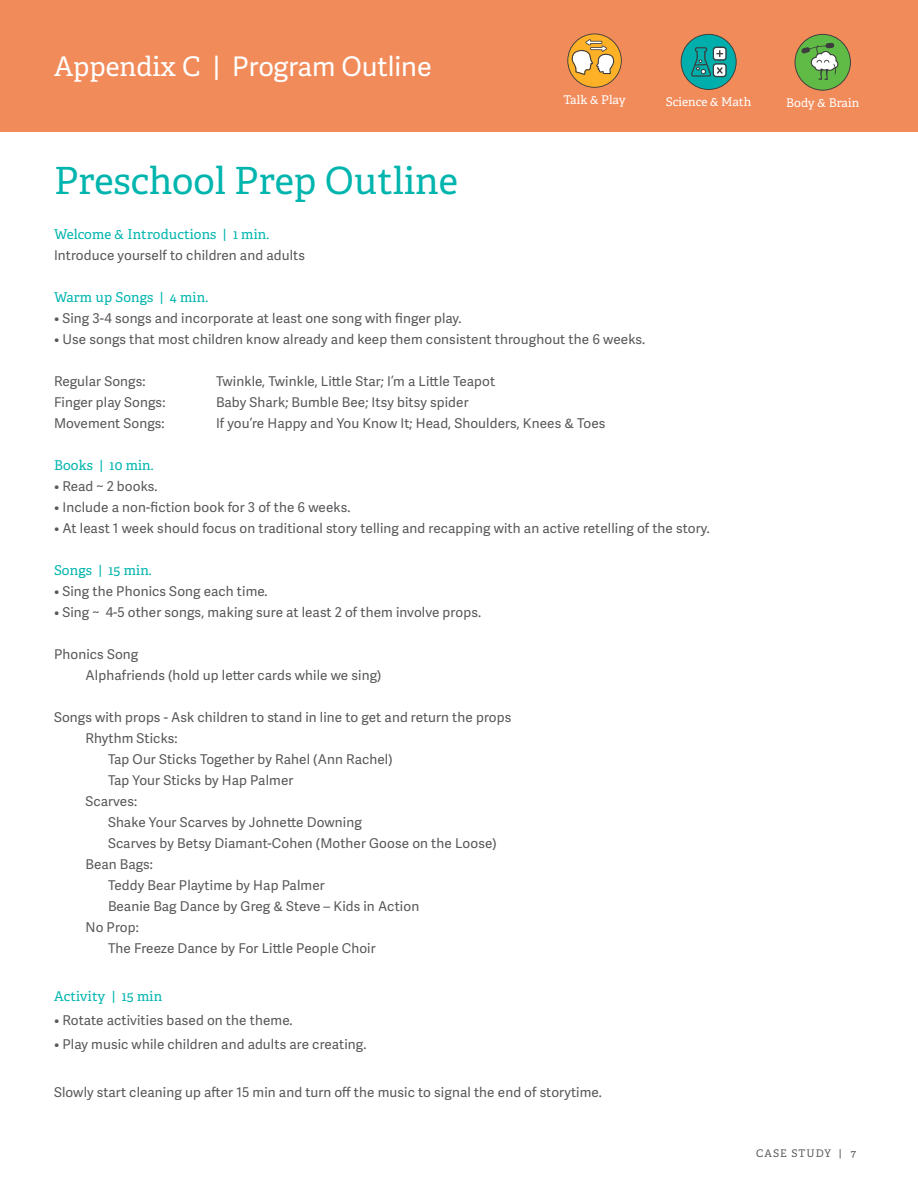
<style>
.page{position:relative;width:918px;height:1188px;background:#fff}
.page>*{position:absolute;margin:0;border:0;box-sizing:border-box;transform-origin:0 0}
.t1{font:37.5px "Adelle PE";color:#00b5ae}
.t2{font:27px "Adelle Sans";color:#fff}
.t3{font:13.5px "Adelle Sans";letter-spacing:.01em;color:#57585a}
.t4{font:13.5px "Adelle PE";letter-spacing:.01em;color:#00b5ae}
.t5{font:12px "Adelle PE";color:#fff}
.t6{font:10.5px "Adelle PE";letter-spacing:.1em;color:#57585a}
.s1{font-family:"Adelle PE"}
</style>
<div class="page">
<div style="left:0;top:0;width:918px;height:132px;background:#f28b5a"></div>
<svg style="left:795px;top:34px;width:56px;height:57px"></svg>
<svg style="left:681px;top:34px;width:56px;height:56px"></svg>
<svg style="left:567px;top:33px;width:55px;height:55px"></svg>
<p class="t2" style="left:54px;top:47px;width:379px"><span class="s1">Appendix C |</span> Program Outline</p>
<p class="t1" style="left:54px;top:154px;width:405px">Preschool Prep Outline</p>
<p class="t5" style="left:563px;top:91px;width:64px">Talk &amp; Play</p>
<p class="t5" style="left:666px;top:93px;width:87px">Science &amp; Math</p>
<p class="t5" style="left:786px;top:94px;width:75px">Body &amp; Brain</p>
<p class="t4" style="left:54px;top:224px;width:217px">Welcome &amp; Introductions | 1 min.</p>
<p class="t3" style="left:54px;top:245px;width:252px">Introduce yourself to children and adults</p>
<p class="t4" style="left:54px;top:287px;width:156px">Warm up Songs | 4 min.</p>
<p class="t3" style="left:54px;top:308px;width:409px">• Sing 3-4 songs and incorporate at least one song with finger play.</p>
<p class="t3" style="left:54px;top:329px;width:593px">• Use songs that most children know already and keep them consistent throughout the 6 weeks.</p>
<p class="t3" style="left:54px;top:371px;width:93px">Regular Songs:</p>
<p class="t3" style="left:216px;top:371px;width:281px">Twinkle, Twinkle, Little Star; I’m a Little Teapot</p>
<p class="t3" style="left:54px;top:392px;width:113px">Finger play Songs:</p>
<p class="t3" style="left:216px;top:392px;width:254px">Baby Shark; Bumble Bee; Itsy bitsy spider</p>
<p class="t3" style="left:54px;top:413px;width:112px">Movement Songs:</p>
<p class="t3" style="left:216px;top:413px;width:391px">If you’re Happy and You Know It; Head, Shoulders, Knees &amp; Toes</p>
<p class="t4" style="left:54px;top:455px;width:101px">Books | 10 min.</p>
<p class="t3" style="left:54px;top:476px;width:105px">• Read ~ 2 books.</p>
<p class="t3" style="left:54px;top:497px;width:298px">• Include a non-fiction book for 3 of the 6 weeks.</p>
<p class="t3" style="left:54px;top:518px;width:657px">• At least 1 week should focus on traditional story telling and recapping with an active retelling of the story.</p>
<p class="t4" style="left:54px;top:560px;width:99px">Songs | 15 min.</p>
<p class="t3" style="left:54px;top:581px;width:215px">• Sing the Phonics Song each time.</p>
<p class="t3" style="left:54px;top:602px;width:429px">• Sing ~ 4-5 other songs, making sure at least 2 of them involve props.</p>
<p class="t3" style="left:54px;top:644px;width:86px">Phonics Song</p>
<p class="t3" style="left:85px;top:665px;width:298px">Alphafriends (hold up letter cards while we sing)</p>
<p class="t3" style="left:54px;top:707px;width:459px">Songs with props - Ask children to stand in line to get and return the props</p>
<p class="t3" style="left:85px;top:728px;width:94px">Rhythm Sticks:</p>
<p class="t3" style="left:108px;top:749px;width:286px">Tap Our Sticks Together by Rahel (Ann Rachel)</p>
<p class="t3" style="left:108px;top:770px;width:187px">Tap Your Sticks by Hap Palmer</p>
<p class="t3" style="left:85px;top:791px;width:53px">Scarves:</p>
<p class="t3" style="left:108px;top:812px;width:255px">Shake Your Scarves by Johnette Downing</p>
<p class="t3" style="left:108px;top:833px;width:390px">Scarves by Betsy Diamant-Cohen (Mother Goose on the Loose)</p>
<p class="t3" style="left:85px;top:854px;width:69px">Bean Bags:</p>
<p class="t3" style="left:108px;top:875px;width:218px">Teddy Bear Playtime by Hap Palmer</p>
<p class="t3" style="left:108px;top:896px;width:313px">Beanie Bag Dance by Greg &amp; Steve – Kids in Action</p>
<p class="t3" style="left:85px;top:917px;width:55px">No Prop:</p>
<p class="t3" style="left:108px;top:938px;width:269px">The Freeze Dance by For Little People Choir</p>
<p class="t4" style="left:54px;top:986px;width:110px">Activity | 15 min</p>
<p class="t3" style="left:54px;top:1010px;width:240px">• Rotate activities based on the theme.</p>
<p class="t3" style="left:54px;top:1034px;width:314px">• Play music while children and adults are creating.</p>
<p class="t3" style="left:54px;top:1082px;width:549px">Slowly start cleaning up after 15 min and turn off the music to signal the end of storytime.</p>
<p class="t6" style="left:756px;top:1146px;width:87px">CASE STUDY |</p>
<p class="t6" style="left:851px;top:1146px;width:7px">7</p>
</div>
